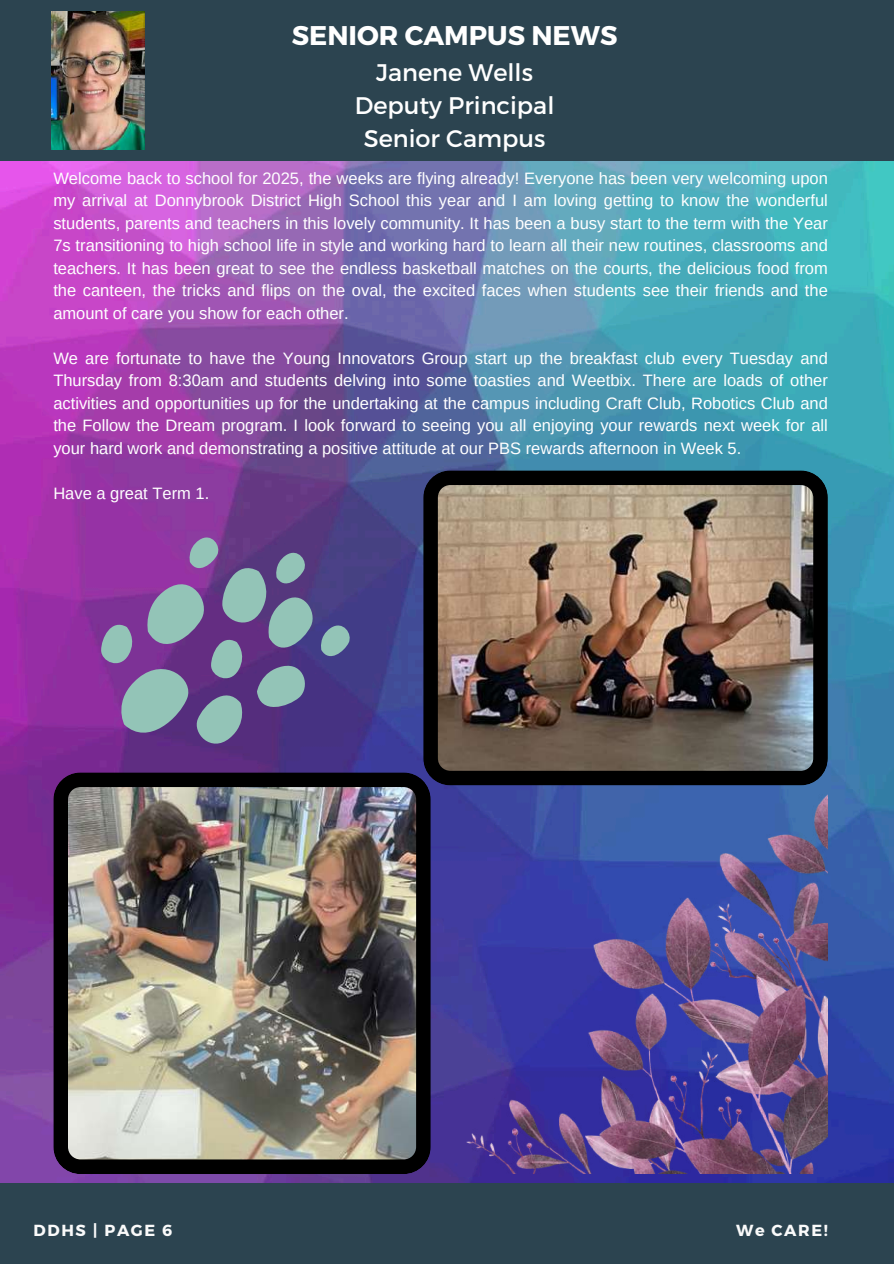
<style>
.page{position:relative;width:894px;height:1264px;background:#fff}
.page>*{position:absolute;margin:0;border:0;box-sizing:border-box;transform-origin:0 0}
.t1{font:700 27px "Montserrat";color:#fff}
.t2{font:24px/32.7px "Montserrat";color:#fff;text-align:center}
.t3{font:16.5px/22.5px "Arimo";color:#fff;text-align:justify}
.t4{font:700 16.05px "Montserrat";letter-spacing:.1em;color:#fafafa}
</style>
<div class="page">
<img style="left:0;top:160px;width:893px;height:1023px">
<div style="left:0;top:1183px;width:893px;height:80px;background:#2c4450"></div>
<div style="left:0;top:0;width:893px;height:160px;background:#2c4450"></div>
<img style="left:51px;top:11px;width:94px;height:138px">
<img style="left:423px;top:470px;width:404px;height:315px">
<img style="left:53px;top:772px;width:377px;height:402px">
<svg style="left:101px;top:531px;width:252px;height:222px;background:#715c96"></svg>
<img style="left:466px;top:794px;width:361px;height:379px">
<h1 class="t1" style="left:292px;top:18px;width:327px">SENIOR CAMPUS NEWS</h1>
<h2 class="t2" style="left:354px;top:55px;width:201px">Janene Wells<br>Deputy Principal<br>Senior Campus</h2>
<p class="t3" style="left:53px;top:167px;width:775px">Welcome back to school for 2025, the weeks are flying already! Everyone has been very welcoming upon my arrival at Donnybrook District High School this year and I am loving getting to know the wonderful students, parents and teachers in this lovely community. It has been a busy start to the term with the Year 7s transitioning to high school life in style and working hard to learn all their new routines, classrooms and teachers. It has been great to see the endless basketball matches on the courts, the delicious food from the canteen, the tricks and flips on the oval, the excited faces when students see their friends and the amount of care you show for each other.</p>
<p class="t3" style="left:53px;top:347px;width:775px">We are fortunate to have the Young Innovators Group start up the breakfast club every Tuesday and Thursday from 8:30am and students delving into some toasties and Weetbix. There are loads of other activities and opportunities up for the undertaking at the campus including Craft Club, Robotics Club and the Follow the Dream program. I look forward to seeing you all enjoying your rewards next week for all your hard work and demonstrating a positive attitude at our PBS rewards afternoon in Week 5.</p>
<p class="t3" style="left:53px;top:482px;width:157px">Have a great Term 1.</p>
<p class="t4" style="left:34px;top:1220px;width:140px">DDHS | PAGE 6</p>
<p class="t4" style="left:736px;top:1219px;width:93px">We CARE!</p>
</div>
